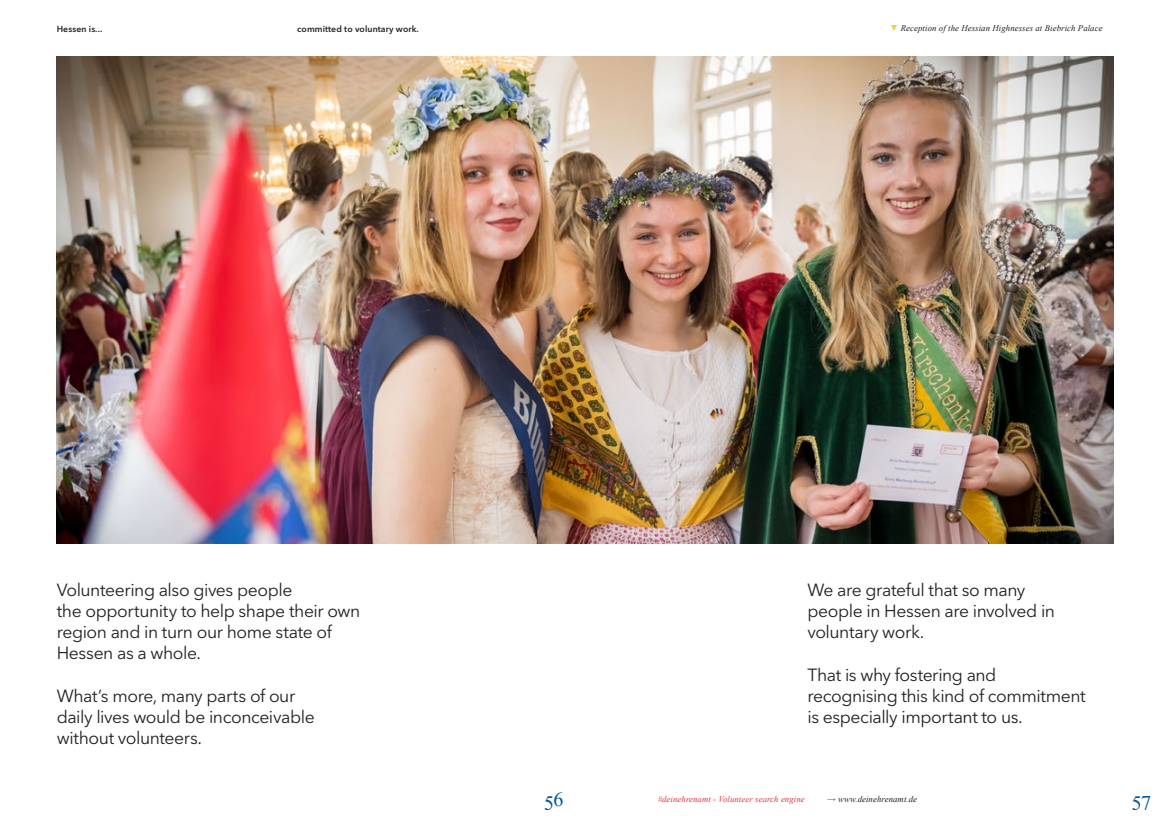
<style>
.page{position:relative;width:1170px;height:833px;background:#fff}
.page>*{position:absolute;margin:0;border:0;box-sizing:border-box;transform-origin:0 0}
.t1{font:20px "Times New Roman";color:#0153a0}
.COPY{font:17.5px/21.2px "Avenir Next LT Pro";letter-spacing:-.025em;color:#231f20}
.Foto_Caption{font:italic 8.75px "Times New Roman";letter-spacing:.01em;color:#231f20}
.t2{font:600 8.75px "Avenir Next LT Pro";letter-spacing:.01em;color:#231f20}
.Foto_Caption-2{font:italic 8.75px "Times New Roman";letter-spacing:.01em;color:#e1373d}
.s1{color:#eed04a}
.s2{color:#e1373d}
</style>
<div class="page">
<img style="left:57px;top:57px;width:1056px;height:486px">
<p class="t2" style="left:297px;top:23px;width:123px">committed to voluntary work.</p>
<p class="t2" style="left:57px;top:23px;width:47px">Hessen is...</p>
<p class="Foto_Caption" style="left:889px;top:22px;width:214px"><span class="s1">▼</span> Reception of the Hessian Highnesses at Biebrich Palace</p>
<p class="COPY" style="left:57px;top:579px;width:305px">Volunteering also gives people<br>the opportunity to help shape their own region and in turn our home state of<br>Hessen as a whole.</p>
<p class="COPY" style="left:57px;top:685px;width:259px">What’s more, many parts of our daily lives would be inconceivable without volunteers.</p>
<p class="COPY" style="left:807px;top:579px;width:249px">We are grateful that so many people in Hessen are involved in voluntary work.</p>
<p class="COPY" style="left:807px;top:664px;width:280px">That is why fostering and recognising this kind of commitment is especially important to us.</p>
<p class="t1" style="left:544px;top:785px;width:20px">56</p>
<p class="t1" style="left:1132px;top:785px;width:20px">57</p>
<p class="Foto_Caption-2" style="left:657px;top:793px;width:149px">#deinehrenamt - Volunteer search engine</p>
<p class="Foto_Caption" style="left:827px;top:793px;width:91px"><span class="s2">→</span> www.deinehrenamt.de</p>
</div>
